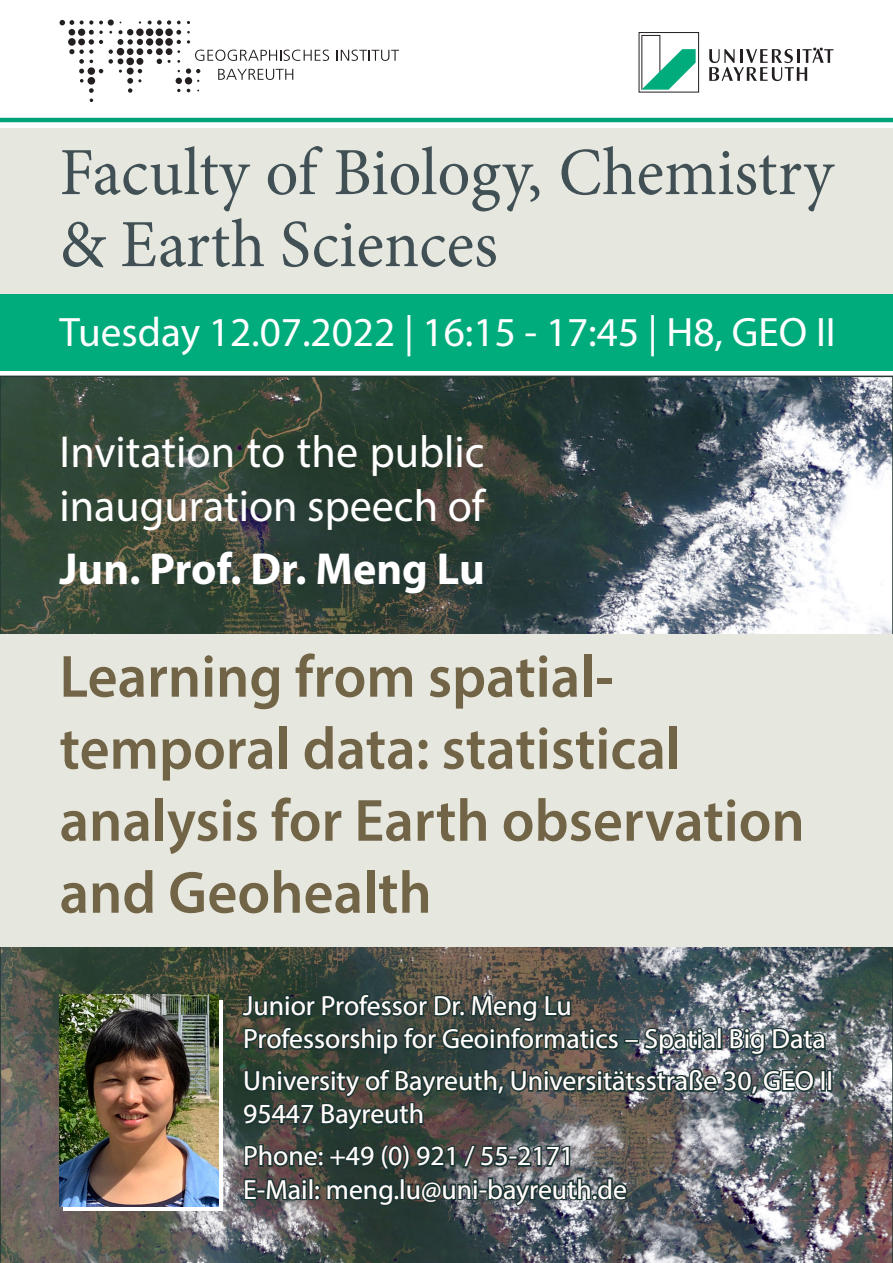
<style>
.page{position:relative;width:893px;height:1263px;background:#fff}
.page>*{position:absolute;margin:0;border:0;box-sizing:border-box;transform-origin:0 0}
.t1{font:67.5px/72px "Minion Pro";color:#415055;scale:.96 1}
.t2{font:600 60px/72px "Myriad Pro";color:#726446}
.t3{font:45px/54px "Myriad Pro";color:#fff}
.t4{font:700 45px "Myriad Pro";color:#fff}
.t5{font:41.25px "Myriad Pro";color:#fff}
.t6{font:27.75px/33.3px "Myriad Pro";color:#fff}
</style>
<div class="page">
<img style="left:0;top:376px;width:893px;height:887px">
<svg style="left:64px;top:999px;width:159px;height:211px"></svg>
<svg style="left:642px;top:34px;width:18px;height:1px"></svg>
<svg style="left:641px;top:35px;width:55px;height:55px"></svg>
<div style="left:639px;top:32px;width:60px;height:60px;border:1px solid #231f20"></div>
<svg style="left:709px;top:48px;width:124px;height:33px"></svg>
<svg style="left:337px;top:50px;width:62px;height:11px"></svg>
<svg style="left:60px;top:20px;width:43px;height:73px"></svg>
<svg style="left:109px;top:20px;width:220px;height:73px"></svg>
<hr style="left:0;top:118px;width:893px;height:4px;background:#00a378">
<div style="left:0;top:128px;width:893px;height:166px;background:#e6e7df"></div>
<div style="left:0;top:294px;width:893px;height:77px;background:#00ac7c"></div>
<div style="left:0;top:635px;width:893px;height:312px;background:#e6e7df"></div>
<div style="left:827px;top:1070px;width:5px;height:22px;border:3px solid #1a3635"></div>
<img style="left:240px;top:947px;width:588px;height:316px">
<img style="left:59px;top:994px;width:159px;height:212px">
<h1 class="t1" style="left:60px;top:137px;width:808px">Faculty of Biology, Chemistry &amp; Earth Sciences</h1>
<h3 class="t5" style="left:60px;top:307px;width:778px">Tuesday 12.07.2022 | 16:15 - 17:45 | H8, GEO II</h3>
<h3 class="t3" style="left:60px;top:424px;width:427px">Invitation to the public inauguration speech of</h3>
<h3 class="t4" style="left:60px;top:539px;width:427px">Jun. Prof. Dr. Meng Lu</h3>
<h2 class="t2" style="left:60px;top:639px;width:747px">Learning from spatial&shy;temporal data: statistical analysis for Earth observation and Geohealth</h2>
<p class="t6" style="left:243px;top:989px;width:584px">Junior Professor Dr. Meng Lu<br>Professorship for Geoinformatics – Spatial Big Data</p>
<p class="t6" style="left:243px;top:1064px;width:591px">University of Bayreuth, Universitätsstraße 30, GEO II<br>95447 Bayreuth</p>
<p class="t6" style="left:243px;top:1139px;width:385px">Phone: +49 (0) 921 / 55-2171<br>E-Mail: meng.lu@uni-bayreuth.de</p>
</div>
